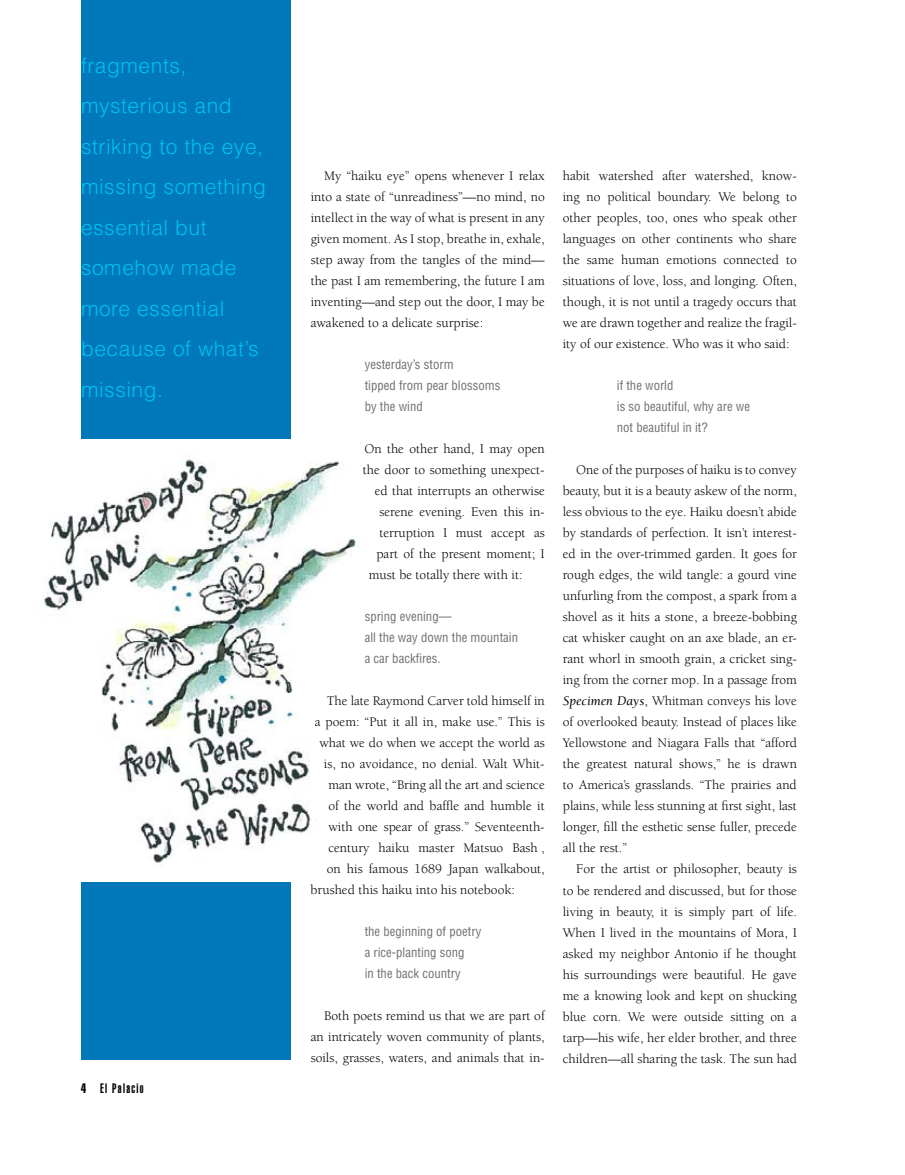
<style>
.page{position:relative;width:905px;height:1175px;background:#fff}
.page>*{position:absolute;margin:0;border:0;box-sizing:border-box;transform-origin:0 0}
.t1{font:300 21px/40.5px "Helvetica";letter-spacing:.025em;color:#00c0f3}
.t2{font:13.5px/21px "Berkeley";color:#000;text-align:justify}
.t3{font:900 extra-condensed 13.5px "Helvetica";letter-spacing:.1em;color:#000}
.t4{font:condensed 12.75px/21px "Helvetica";color:#6d6f71}
.s1{font-family:"Helvetica Extra Compressed";font-weight:400;font-stretch:normal}
.s2{font-style:italic}
</style>
<div class="page">
<img style="left:43px;top:438px;width:314px;height:425px">
<div style="left:81px;top:0;width:210px;height:438px;background:#0078b9"></div>
<div style="left:81px;top:882px;width:210px;height:177px;background:#0078b9"></div>
<h1 class="t1" style="left:81px;top:44px;width:186px">fragments, mysterious and striking to the eye, missing something essential but somehow made more essential because of what’s missing.</h1>
<p class="t3" style="left:81px;top:1080px;width:64px"><span class="s1">4</span> El Palacio</p>
<p class="t2" style="left:310px;top:166px;width:236px;text-indent:14px">My “haiku eye” opens whenever I relax into a state of “unreadiness”—no mind, no intellect in the way of what is present in any given moment. As I stop, breathe in, exhale, step away from the tangles of the mind— the past I am remembering, the future I am inventing—and step out the door, I may be awakened to a delicate surprise:</p>
<p class="t4" style="left:364px;top:354px;width:137px">yesterday’s storm<br>tipped from pear blossoms by the wind</p>
<p class="t2" style="left:364px;top:439px;width:182px">On the other hand, I may open</p>
<p class="t2" style="left:363px;top:460px;width:183px">the door to something unexpect-</p>
<p class="t2" style="left:375px;top:481px;width:171px">ed that interrupts an otherwise</p>
<p class="t2" style="left:379px;top:502px;width:167px">serene evening. Even this in-</p>
<p class="t2" style="left:379px;top:523px;width:167px">terruption I must accept as</p>
<p class="t2" style="left:376px;top:544px;width:170px">part of the present moment; I</p>
<p class="t2" style="left:369px;top:565px;width:155px">must be totally there with it:</p>
<p class="t4" style="left:364px;top:606px;width:155px">spring evening—<br>all the way down the mountain a car backfires.</p>
<p class="t2" style="left:327px;top:691px;width:219px">The late Raymond Carver told himself in</p>
<p class="t2" style="left:315px;top:712px;width:231px">a poem: “Put it all in, make use.” This is</p>
<p class="t2" style="left:319px;top:733px;width:227px">what we do when we accept the world as</p>
<p class="t2" style="left:324px;top:754px;width:222px">is, no avoidance, no denial. Walt Whit-</p>
<p class="t2" style="left:328px;top:775px;width:218px">man wrote, “Bring all the art and science</p>
<p class="t2" style="left:328px;top:796px;width:218px">of the world and baffle and humble it</p>
<p class="t2" style="left:328px;top:817px;width:218px">with one spear of grass.” Seventeenth-</p>
<p class="t2" style="left:328px;top:838px;width:218px">century haiku master Matsuo Bashō,</p>
<p class="t2" style="left:327px;top:859px;width:219px">on his famous 1689 Japan walkabout,</p>
<p class="t2" style="left:310px;top:880px;width:206px">brushed this haiku into his notebook:</p>
<p class="t4" style="left:364px;top:921px;width:118px">the beginning of poetry a rice-planting song<br>in the back country</p>
<p class="t2" style="left:310px;top:1006px;width:236px;text-indent:14px">Both poets remind us that we are part of an intricately woven community of plants, soils, grasses, waters, and animals that in-</p>
<p class="t2" style="left:563px;top:166px;width:236px">habit watershed after watershed, know&shy;ing no political boundary. We belong to other peoples, too, ones who speak other languages on other continents who share the same human emotions connected to situations of love, loss, and longing. Often, though, it is not until a tragedy occurs that we are drawn together and realize the fragil&shy;ity of our existence. Who was it who said:</p>
<p class="t4" style="left:616px;top:375px;width:135px">if the world<br>is so beautiful, why are we not beautiful in it?</p>
<p class="t2" style="left:562px;top:460px;width:236px;text-indent:14px">One of the purposes of haiku is to convey beauty, but it is a beauty askew of the norm, less obvious to the eye. Haiku doesn’t abide by standards of perfection. It isn’t interest&shy;ed in the over-trimmed garden. It goes for rough edges, the wild tangle: a gourd vine unfurling from the compost, a spark from a shovel as it hits a stone, a breeze-bobbing cat whisker caught on an axe blade, an er&shy;rant whorl in smooth grain, a cricket sing&shy;ing from the corner mop. In a passage from <span class="s2">Specimen Days</span>, Whitman conveys his love of overlooked beauty. Instead of places like Yellowstone and Niagara Falls that “afford the greatest natural shows,” he is drawn to America’s grasslands. “The prairies and plains, while less stunning at first sight, last longer, fill the esthetic sense fuller, precede all the rest.”</p>
<p class="t2" style="left:562px;top:859px;width:236px;text-indent:14px">For the artist or philosopher, beauty is to be rendered and discussed, but for those living in beauty, it is simply part of life.<br>When I lived in the mountains of Mora, I asked my neighbor Antonio if he thought his surroundings were beautiful. He gave me a knowing look and kept on shucking blue corn. We were outside sitting on a tarp—his wife, her elder brother, and three children—all sharing the task. The sun had</p>
</div>
